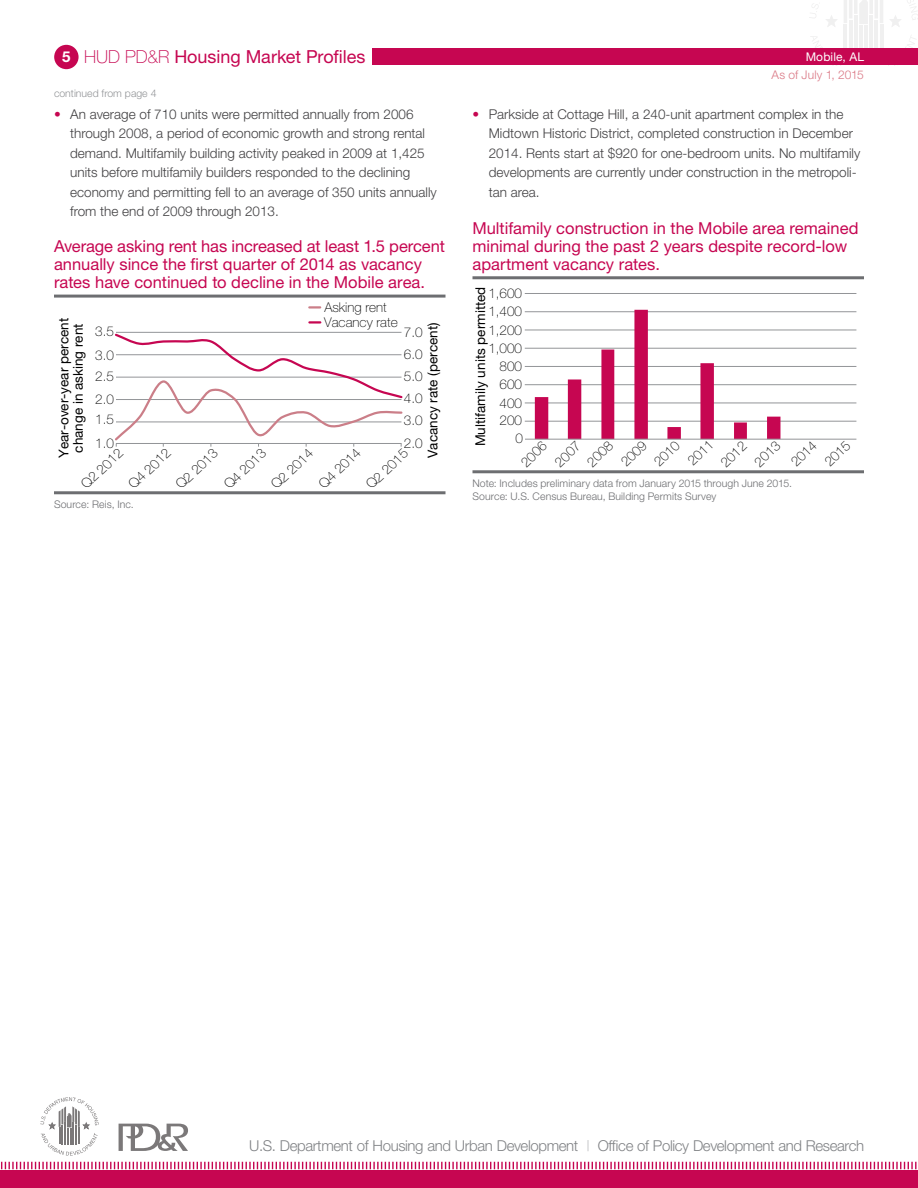
<style>
.page{position:relative;width:918px;height:1188px;background:#fff}
.page>*{position:absolute;margin:0;border:0;box-sizing:border-box;transform-origin:0 0}
.t1{font:18px "Helvetica Neue";letter-spacing:-.005em;color:#c60651}
.t2{font:16.5px/18px "Helvetica Neue";color:#c60651}
.t3{font:300 15px "Helvetica Neue";letter-spacing:-.025em;color:#808285}
.Body_Text{font:300 13.5px/19.5px "Helvetica Neue";color:#414042}
.t4{font:100 13.5px/17.4px "Helvetica Neue";color:#010101}
.t5{font:13.5px "Helvetica Neue";color:#010101}
.t6{font:300 12px "Helvetica Neue";letter-spacing:.005em;color:#da7885}
.t7{font:12px "Helvetica Neue";letter-spacing:.015em;color:#fff}
.Body_Text-2{font:300 10.5px "Helvetica Neue";letter-spacing:.01em;color:#6d6e71}
.t8{font:300 10.5px "Helvetica Neue";color:#939598}
.s1{font-weight:700;font-size:15px;color:#fff}
.s2{font-weight:100}
.s3{color:#c60651}
.s4{color:#bcbec0}
</style>
<div class="page">
<svg style="left:826px;top:16px;width:11px;height:11px"></svg>
<svg style="left:890px;top:16px;width:11px;height:11px"></svg>
<hr style="left:854px;top:15px;width:4px;height:42px;background:#f0f0f0">
<hr style="left:859px;top:25px;width:4px;height:32px;background:#f0f0f0">
<hr style="left:849px;top:20px;width:3px;height:37px;background:#231f20">
<hr style="left:844px;top:24px;width:3px;height:31px;background:#231f20">
<hr style="left:869px;top:15px;width:4px;height:42px;background:#f0f0f0">
<hr style="left:874px;top:20px;width:4px;height:37px;background:#f0f0f0">
<hr style="left:880px;top:24px;width:3px;height:31px;background:#231f20">
<hr style="left:864px;top:25px;width:4px;height:32px;background:#f0f0f0">
<svg style="left:809px;top:3px;width:10px;height:15px"></svg>
<svg style="left:907px;top:0;width:11px;height:20px"></svg>
<svg style="left:810px;top:36px;width:13px;height:12px"></svg>
<svg style="left:905px;top:37px;width:10px;height:11px"></svg>
<svg style="left:844px;top:0;width:39px;height:24px"></svg>
<div style="left:372px;top:48px;width:546px;height:17px;background:#c60651"></div>
<div style="left:54px;top:45px;width:25px;height:24px;background:#c60651;border-radius:50%"></div>
<svg style="left:1px;top:1162px;width:916px;height:7px"></svg>
<div style="left:0;top:1170px;width:918px;height:18px;background:#c60651"></div>
<svg style="left:40px;top:1097px;width:59px;height:59px"></svg>
<svg style="left:119px;top:1124px;width:69px;height:27px"></svg>
<hr style="left:54px;top:295px;width:392px;height:3px;background:#6d6e71">
<hr style="left:54px;top:491px;width:392px;height:3px;background:#6d6e71">
<hr style="left:472px;top:276px;width:392px;height:3px;background:#6d6e71">
<hr style="left:472px;top:470px;width:392px;height:3px;background:#6d6e71">
<hr style="left:525px;top:421px;width:331px;height:1px;background:#939598">
<hr style="left:525px;top:403px;width:331px;height:1px;background:#939598">
<hr style="left:525px;top:384px;width:331px;height:1px;background:#939598">
<hr style="left:525px;top:366px;width:331px;height:1px;background:#939598">
<hr style="left:525px;top:348px;width:331px;height:1px;background:#939598">
<hr style="left:525px;top:330px;width:331px;height:1px;background:#939598">
<hr style="left:525px;top:311px;width:331px;height:1px;background:#939598">
<hr style="left:525px;top:293px;width:331px;height:1px;background:#939598">
<svg style="left:535px;top:310px;width:245px;height:129px"></svg>
<hr style="left:525px;top:439px;width:331px;height:1px;background:#939598">
<svg style="left:309px;top:306px;width:11px;height:3px"></svg>
<svg style="left:309px;top:321px;width:11px;height:3px"></svg>
<svg style="left:115px;top:332px;width:288px;height:115px"></svg>
<h1 class="t1" style="left:62px;top:46px;width:305px"><span class="s1">5</span> <span class="s2">HUD PD&amp;R</span> Housing Market Profiles</h1>
<p class="t7" style="left:806px;top:50px;width:60px">Mobile, AL</p>
<p class="t8" style="left:54px;top:87px;width:104px">continued from page 4</p>
<p class="t6" style="left:772px;top:67px;width:94px">As of July 1, 2015</p>
<p class="Body_Text" style="left:70px;top:104px;width:368px;text-indent:-16px"><span class="s3">•</span> An average of 710 units were permitted annually from 2006 through 2008, a period of economic growth and strong rental demand. Multifamily building activity peaked in 2009 at 1,425 units before multifamily builders responded to the declining economy and permitting fell to an average of 350 units annually from the end of 2009 through 2013.</p>
<p class="Body_Text" style="left:489px;top:104px;width:373px;text-indent:-16px"><span class="s3">•</span> Parkside at Cottage Hill, a 240-unit apartment complex in the Midtown Historic District, completed construction in December 2014. Rents start at $920 for one-bedroom units. No multifamily developments are currently under construction in the metropoli&shy;tan area.</p>
<h5 class="t2" style="left:54px;top:237px;width:392px">Average asking rent has increased at least 1.5 percent annually since the first quarter of 2014 as vacancy rates have continued to decline in the Mobile area.</h5>
<h5 class="t2" style="left:472px;top:218px;width:387px">Multifamily construction in the Mobile area remained minimal during the past 2 years despite record-low apartment vacancy rates.</h5>
<p class="t5" style="left:472px;top:446px;width:161px;rotate:-90deg">Multifamily units permitted</p>
<p class="t4" style="left:488px;top:285px;width:35px">1,600</p>
<p class="t4" style="left:324px;top:300px;width:75px;line-height:15px">Asking rent<br>Vacancy rate</p>
<p class="t4" style="left:488px;top:303px;width:35px">1,400</p>
<p class="t5" style="left:56px;top:458px;width:141px;rotate:-90deg">Year-over-year percent</p>
<p class="t5" style="left:425px;top:458px;width:137px;rotate:-90deg">Vacancy rate (percent)</p>
<p class="t5" style="left:70px;top:453px;width:131px;rotate:-90deg">change in asking rent</p>
<p class="t4" style="left:488px;top:321px;width:35px">1,200</p>
<p class="t4" style="left:95px;top:323px;width:20px">3.5</p>
<p class="t4" style="left:404px;top:324px;width:20px">7.0</p>
<p class="t4" style="left:488px;top:340px;width:35px">1,000</p>
<p class="t4" style="left:404px;top:346px;width:20px">6.0</p>
<p class="t4" style="left:95px;top:346px;width:20px">3.0</p>
<p class="t4" style="left:500px;top:358px;width:24px">800</p>
<p class="t4" style="left:95px;top:368px;width:20px">2.5</p>
<p class="t4" style="left:404px;top:368px;width:20px">5.0</p>
<p class="t4" style="left:500px;top:376px;width:24px">600</p>
<p class="t4" style="left:404px;top:389px;width:20px">4.0</p>
<p class="t4" style="left:95px;top:390px;width:20px">2.0</p>
<p class="t4" style="left:500px;top:394px;width:24px">400<br>200</p>
<p class="t4" style="left:95px;top:411px;width:20px">1.5</p>
<p class="t4" style="left:404px;top:412px;width:20px">3.0</p>
<p class="t4" style="left:515px;top:430px;width:9px">0</p>
<p class="t4" style="left:533px;top:439px;width:32px;line-height:23.5px;text-indent:-24px;rotate:-44deg">2006<br>2007</p>
<p class="t4" style="left:583px;top:458px;width:32px;rotate:-44deg">2008</p>
<p class="t4" style="left:617px;top:458px;width:32px;rotate:-44deg">2009</p>
<p class="t4" style="left:650px;top:457px;width:32px;rotate:-44deg">2010</p>
<p class="t4" style="left:684px;top:457px;width:32px;rotate:-44deg">2011</p>
<p class="t4" style="left:717px;top:458px;width:32px;rotate:-44deg">2012</p>
<p class="t4" style="left:751px;top:458px;width:32px;rotate:-44deg">2013</p>
<p class="t4" style="left:802px;top:439px;width:32px;line-height:23.2px;text-indent:-24px;rotate:-44deg">2014<br>2015</p>
<p class="t4" style="left:95px;top:434px;width:20px">1.0</p>
<p class="t4" style="left:404px;top:434px;width:20px">2.0</p>
<p class="t4" style="left:78px;top:479px;width:53px;rotate:-43deg">Q2 2012</p>
<p class="t4" style="left:125px;top:479px;width:53px;rotate:-43deg">Q4 2012</p>
<p class="t4" style="left:172px;top:480px;width:53px;rotate:-43deg">Q2 2013</p>
<p class="t4" style="left:221px;top:480px;width:53px;rotate:-43deg">Q4 2013</p>
<p class="t4" style="left:268px;top:480px;width:53px;rotate:-43deg">Q2 2014</p>
<p class="t4" style="left:315px;top:479px;width:53px;rotate:-43deg">Q4 2014</p>
<p class="t4" style="left:363px;top:480px;width:53px;rotate:-43deg">Q2 2015</p>
<p class="Body_Text-2" style="left:472px;top:477px;width:321px">Note: Includes preliminary data from January 2015 through June 2015.</p>
<p class="Body_Text-2" style="left:472px;top:490px;width:245px">Source: U.S. Census Bureau, Building Permits Survey</p>
<p class="Body_Text-2" style="left:54px;top:498px;width:81px">Source: Reis, Inc.</p>
<p class="t3" style="left:249px;top:1136px;width:617px">U.S. Department of Housing and Urban Development <span class="s4">|</span> Office of Policy Development and Research</p>
</div>
